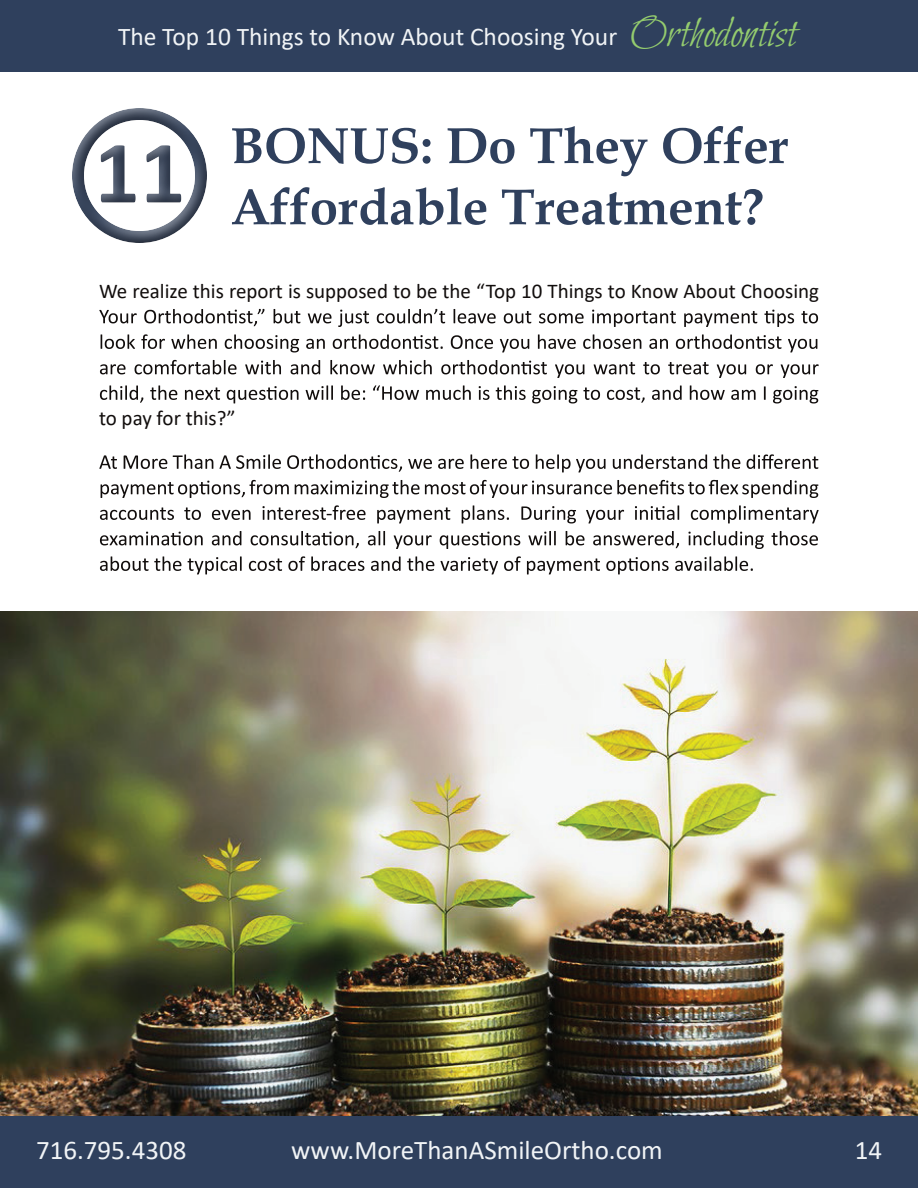
<style>
.page{position:relative;width:918px;height:1188px;background:#fff}
.page>*{position:absolute;margin:0;border:0;box-sizing:border-box;transform-origin:0 0}
.t1{font:700 51px/61.2px "Book Antiqua";color:#2f405d}
.t2{font:27px "Calibri";color:#f1f4f6}
.t3{font:25.5px "Calibri";color:#f1f4f6}
.t4{font:21px "Calibri";color:#110d0c}
.s1{font-family:"Bilbo Swash Caps";font-size:45px;color:#94cc6e}
</style>
<div class="page">
<div style="left:0;top:1116px;width:918px;height:72px;background:#2f405d"></div>
<svg style="left:72px;top:108px;width:135px;height:135px"></svg>
<img style="left:0;top:612px;width:918px;height:504px">
<svg style="left:99px;top:309px;width:719px;height:18px"></svg>
<svg style="left:101px;top:334px;width:716px;height:18px"></svg>
<svg style="left:100px;top:360px;width:719px;height:18px"></svg>
<svg style="left:100px;top:385px;width:718px;height:18px"></svg>
<svg style="left:99px;top:454px;width:719px;height:18px"></svg>
<svg style="left:101px;top:480px;width:717px;height:18px"></svg>
<svg style="left:100px;top:505px;width:719px;height:18px"></svg>
<svg style="left:100px;top:531px;width:718px;height:18px"></svg>
<svg style="left:100px;top:556px;width:653px;height:18px"></svg>
<svg style="left:86px;top:130px;width:105px;height:80px"></svg>
<svg style="left:89px;top:137px;width:107px;height:81px"></svg>
<div style="left:0;top:0;width:918px;height:72px;background:#2f405d"></div>
<p class="t3" style="left:118px;top:19px;width:680px">The Top 10 Things to Know About Choosing Your <span class="s1">Orthodontist</span></p>
<h1 class="t1" style="left:94px;top:115px;width:696px;text-indent:136px">BONUS: Do They Offer<br><sup>11</sup> Affordable Treatment?</h1>
<p class="t4" style="left:99px;top:276px;width:722px">We realize this report is supposed to be the “Top 10 Things to Know About Choosing</p>
<p class="t4" style="left:99px;top:404px;width:138px">to pay for this?”</p>
<p class="t2" style="left:36px;top:1131px;width:152px">716.795.4308</p>
<p class="t2" style="left:291px;top:1131px;width:373px">www.MoreThanASmileOrtho.com</p>
<p class="t2" style="left:855px;top:1131px;width:29px">14</p>
</div>
